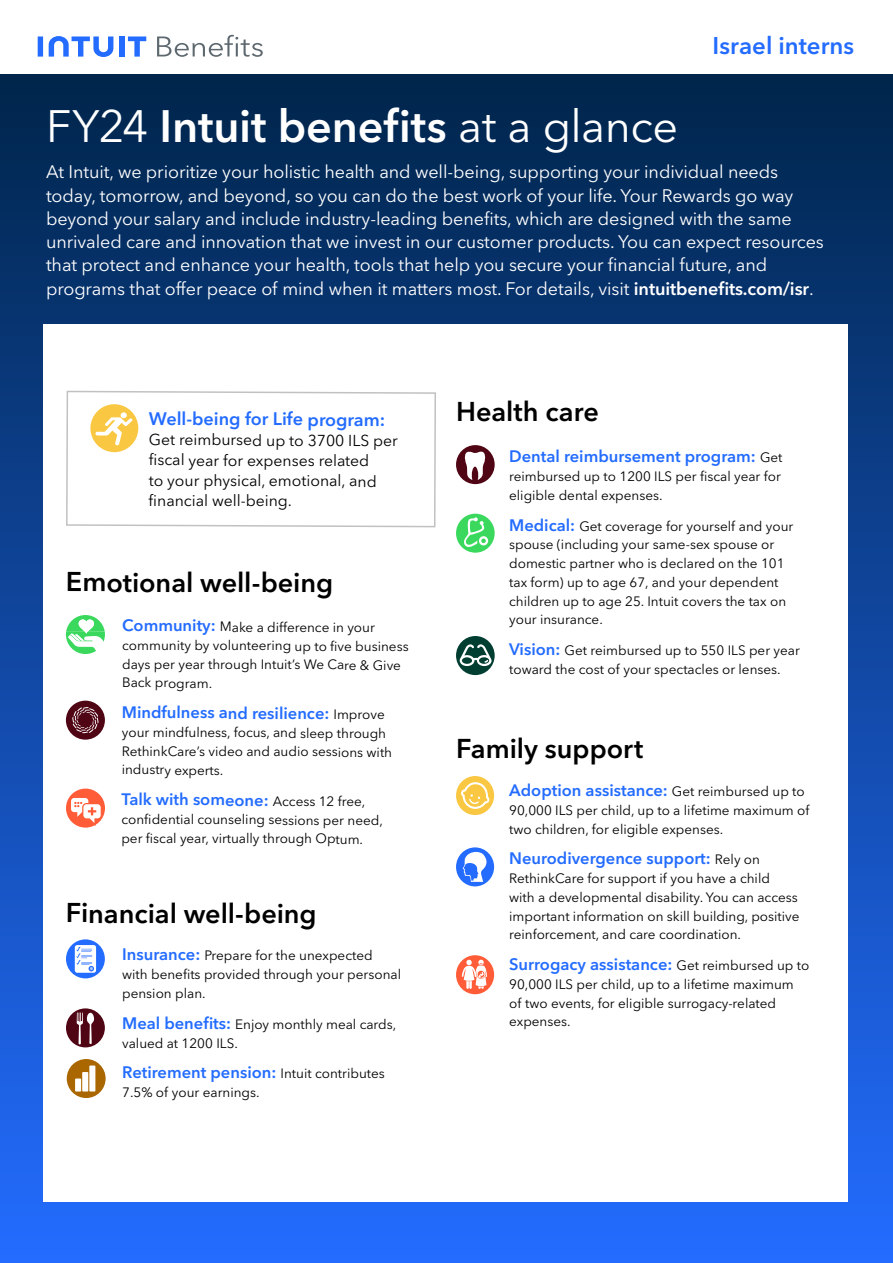
<style>
.page{position:relative;width:893px;height:1263px;background:#fff}
.page>*{position:absolute;margin:0;border:0;box-sizing:border-box;transform-origin:0 0}
.t1{font:600 45px "Avenir Nextfor INTUIT";letter-spacing:-.005em;color:#fff}
.t2{font:600 27px "Avenir Nextfor INTUIT";letter-spacing:-.005em;color:#000}
.t3{font:600 24px "Avenir Nextfor INTUIT";color:#236cff}
.t4{font:18px/23.2px "Avenir Nextfor INTUIT";letter-spacing:-.005em;color:#fff}
.t5{font:600 18px "Avenir Nextfor INTUIT";letter-spacing:-.005em;color:#236cff}
.t6{font:600 16.5px "Avenir Nextfor INTUIT";color:#236cff}
.t7{font:15.75px/20.2px "Avenir Nextfor INTUIT";letter-spacing:-.005em;color:#000}
.t8{font:13.5px/18.8px "Avenir Nextfor INTUIT";color:#000}
.s1{font-weight:400}
.s2{font-weight:600}
.s3{font-weight:600;font-size:16.5px;color:#236cff}
.s4{font-weight:400;font-size:13.5px;color:#000}
</style>
<div class="page">
<div style="left:0;top:75px;width:893px;height:1187px;background:linear-gradient(to bottom,#00254b,#236cff)"></div>
<div style="left:44px;top:324px;width:803px;height:878px;background:#fff"></div>
<svg style="left:157px;top:35px;width:106px;height:22px"></svg>
<svg style="left:128px;top:36px;width:18px;height:21px"></svg>
<div style="left:119px;top:36px;width:5px;height:21px;background:#236cff"></div>
<svg style="left:38px;top:36px;width:5px;height:21px"></svg>
<svg style="left:49px;top:36px;width:64px;height:21px"></svg>
<svg style="left:66px;top:615px;width:39px;height:39px"></svg>
<svg style="left:66px;top:939px;width:39px;height:39px"></svg>
<svg style="left:75px;top:945px;width:21px;height:28px"></svg>
<div style="left:66px;top:1008px;width:39px;height:39px;background:#4f0513;border-radius:50%"></div>
<svg style="left:77px;top:1012px;width:17px;height:32px"></svg>
<div style="left:67px;top:1059px;width:39px;height:39px;background:#aa6700;border-radius:50%"></div>
<div style="left:89px;top:1065px;width:6px;height:26px;background:#fff"></div>
<div style="left:75px;top:1078px;width:6px;height:13px;background:#fff"></div>
<div style="left:82px;top:1072px;width:6px;height:19px;background:#fff"></div>
<div style="left:456px;top:514px;width:39px;height:39px;background:#3bd85e;border-radius:50%"></div>
<div style="left:479px;top:536px;width:9px;height:9px;background:#fff;border-radius:50%"></div>
<svg style="left:461px;top:517px;width:25px;height:33px"></svg>
<svg style="left:456px;top:445px;width:39px;height:39px"></svg>
<svg style="left:456px;top:636px;width:39px;height:39px"></svg>
<svg style="left:66px;top:390px;width:370px;height:138px"></svg>
<div style="left:66px;top:701px;width:39px;height:39px;background:#4f0513;border-radius:50%"></div>
<svg style="left:72px;top:707px;width:27px;height:26px"></svg>
<svg style="left:456px;top:776px;width:38px;height:39px"></svg>
<svg style="left:456px;top:847px;width:38px;height:39px"></svg>
<div style="left:456px;top:955px;width:38px;height:39px;background:#ff5c37;border-radius:50%"></div>
<svg style="left:462px;top:960px;width:25px;height:29px"></svg>
<div style="left:66px;top:789px;width:39px;height:39px;background:#ff5c37;border-radius:50%"></div>
<svg style="left:71px;top:798px;width:31px;height:28px"></svg>
<h1 class="t1" style="left:46px;top:99px;width:634px"><span class="s1">FY24</span> Intuit benefits <span class="s1">at a glance</span></h1>
<h3 class="t3" style="left:712px;top:31px;width:143px">Israel interns</h3>
<p class="t4" style="left:46px;top:160px;width:779px">At Intuit, we prioritize your holistic health and well-being, supporting your individual needs today, tomorrow, and beyond, so you can do the best work of your life. Your Rewards go way beyond your salary and include industry-leading benefits, which are designed with the same unrivaled care and innovation that we invest in our customer products. You can expect resources that protect and enhance your health, tools that help you secure your financial future, and programs that offer peace of mind when it matters most. For details, visit <span class="s2">intuitbenefits.com/isr</span>.</p>
<h3 class="t5" style="left:149px;top:408px;width:238px">Well-being for Life program:</h3>
<p class="t7" style="left:149px;top:430px;width:251px">Get reimbursed up to 3700 ILS per fiscal year for expenses related<br>to your physical, emotional, and financial well-being.</p>
<h2 class="t2" style="left:66px;top:566px;width:269px">Emotional well-being</h2>
<p class="t8" style="left:122px;top:618px;width:288px"><span class="s3">Community:</span> Make a difference in your community by volunteering up to five business days per year through Intuit’s We Care &amp; Give Back program.</p>
<p class="t6" style="left:122px;top:703px;width:264px">Mindfulness and resilience: <span class="s4">Improve</span></p>
<p class="t8" style="left:122px;top:723px;width:272px">your mindfulness, focus, and sleep through<br>RethinkCare’s video and audio sessions with industry experts.</p>
<p class="t6" style="left:122px;top:789px;width:245px">Talk with someone: <span class="s4">Access 12 free,</span></p>
<p class="t8" style="left:121px;top:810px;width:263px">confidential counseling sessions per need, per fiscal year, virtually through Optum.</p>
<h2 class="t2" style="left:66px;top:897px;width:252px">Financial well-being</h2>
<p class="t8" style="left:122px;top:946px;width:280px"><span class="s3">Insurance:</span> Prepare for the unexpected with benefits provided through your personal pension plan.</p>
<p class="t8" style="left:122px;top:1015px;width:276px"><span class="s3">Meal benefits:</span> Enjoy monthly meal cards, valued at 1200 ILS.</p>
<p class="t6" style="left:122px;top:1062px;width:264px">Retirement pension: <span class="s4">Intuit contributes</span></p>
<p class="t8" style="left:122px;top:1083px;width:139px">7.5% of your earnings.</p>
<h2 class="t2" style="left:456px;top:395px;width:145px">Health care</h2>
<p class="t6" style="left:509px;top:447px;width:275px">Dental reimbursement program: <span class="s4">Get</span></p>
<p class="t8" style="left:509px;top:467px;width:273px">reimbursed up to 1200 ILS per fiscal year for eligible dental expenses.</p>
<p class="t8" style="left:509px;top:517px;width:286px"><span class="s3">Medical:</span> Get coverage for yourself and your spouse (including your same-sex spouse or domestic partner who is declared on the 101 tax form) up to age 67, and your dependent children up to age 25. Intuit covers the tax on your insurance.</p>
<p class="t8" style="left:509px;top:641px;width:292px"><span class="s3">Vision:</span> Get reimbursed up to 550 ILS per year toward the cost of your spectacles or lenses.</p>
<h2 class="t2" style="left:456px;top:732px;width:189px">Family support</h2>
<p class="t6" style="left:509px;top:780px;width:297px">Adoption assistance: <span class="s4">Get reimbursed up to</span></p>
<p class="t8" style="left:509px;top:801px;width:302px">90,000 ILS per child, up to a lifetime maximum of two children, for eligible expenses.</p>
<p class="t6" style="left:509px;top:848px;width:252px">Neurodivergence support: <span class="s4">Rely on</span></p>
<p class="t8" style="left:509px;top:869px;width:292px">RethinkCare for support if you have a child<br>with a developmental disability. You can access important information on skill building, positive reinforcement, and care coordination.</p>
<p class="t6" style="left:509px;top:954px;width:302px">Surrogacy assistance: <span class="s4">Get reimbursed up to</span></p>
<p class="t8" style="left:509px;top:975px;width:286px">90,000 ILS per child, up to a lifetime maximum of two events, for eligible surrogacy-related expenses.</p>
</div>
